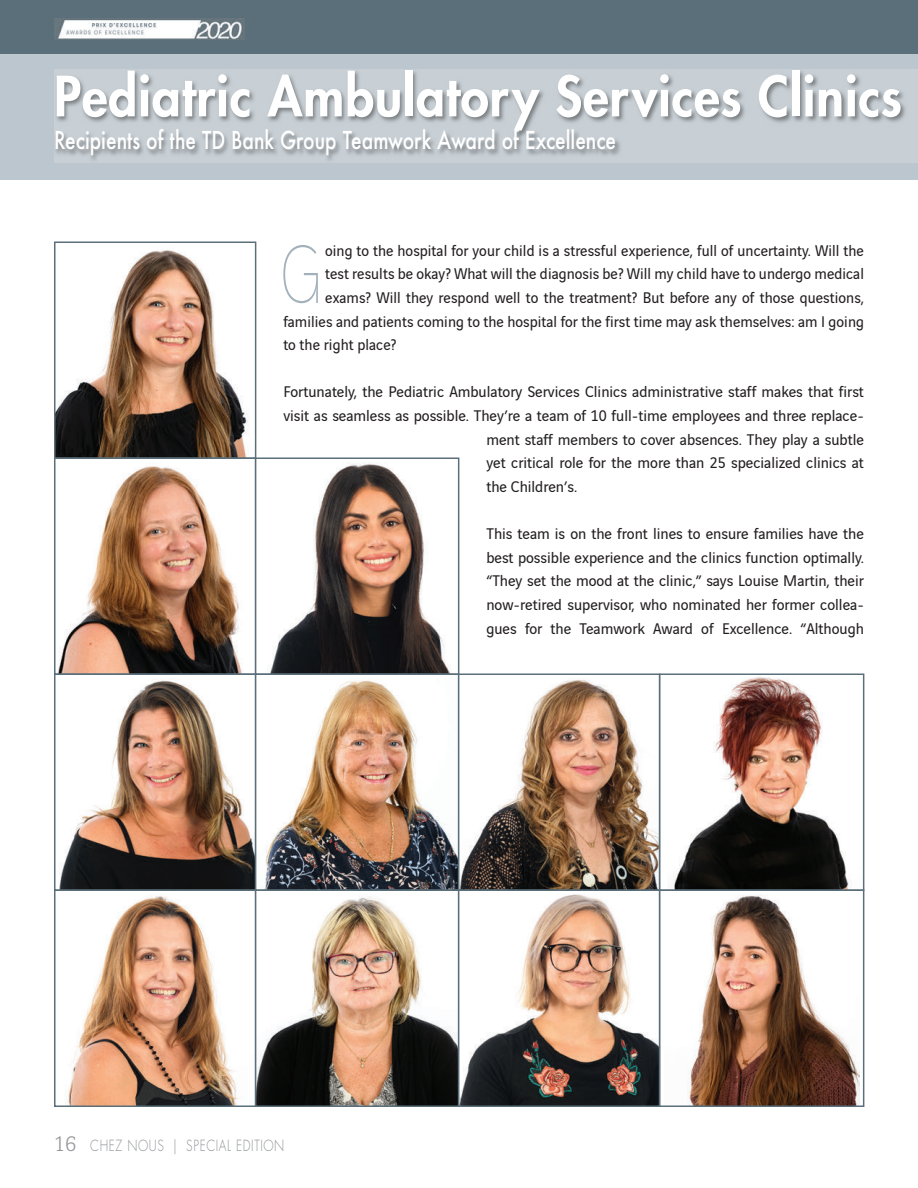
<style>
.page{position:relative;width:918px;height:1188px;background:#fff}
.page>*{position:absolute;margin:0;border:0;box-sizing:border-box;transform-origin:0 0}
.t1{font:200 88.95px "Vinci Sans";color:#a2b1bb;scale:.75 1}
.t2{font:800 54px "Futura Std";letter-spacing:.015em;color:#fff;scale:.95 1}
.t3{font:500 24px "Futura";color:#fff;scale:.8 1}
.t4{font:16.5px/23.5px "Vinci Sans";color:#231f20;text-align:justify}
.t5{font:16.5px "Vinci Sans";color:#231f20;scale:.95 1}
.t6{font:300 15px "Futura Std";letter-spacing:.05em;color:#939598;scale:.8 1}
.s1{font-family:"Vinci Serif";font-size:22.5px}
</style>
<div class="page">
<div style="left:0;top:0;width:918px;height:54px;background:#5b6f7b"></div>
<div style="left:0;top:54px;width:918px;height:126px;background:#bbc6ce"></div>
<img style="left:54px;top:69px;width:864px;height:93px">
<img style="left:54px;top:18px;width:191px;height:22px">
<img style="left:57px;top:250px;width:192px;height:206px">
<div style="left:54px;top:242px;width:202px;height:217px;border:2px solid #5b6f7b"></div>
<img style="left:58px;top:466px;width:184px;height:206px">
<div style="left:54px;top:458px;width:202px;height:217px;border:2px solid #5b6f7b"></div>
<img style="left:270px;top:463px;width:180px;height:209px">
<div style="left:255px;top:458px;width:204px;height:217px;border:2px solid #5b6f7b"></div>
<img style="left:674px;top:677px;width:175px;height:211px">
<div style="left:659px;top:674px;width:205px;height:217px;border:2px solid #5b6f7b"></div>
<img style="left:59px;top:679px;width:194px;height:209px">
<div style="left:54px;top:674px;width:202px;height:217px;border:2px solid #5b6f7b"></div>
<img style="left:260px;top:680px;width:196px;height:208px">
<div style="left:255px;top:674px;width:204px;height:217px;border:2px solid #5b6f7b"></div>
<img style="left:461px;top:679px;width:196px;height:209px">
<div style="left:458px;top:674px;width:202px;height:217px;border:2px solid #5b6f7b"></div>
<img style="left:687px;top:895px;width:172px;height:209px">
<div style="left:659px;top:890px;width:205px;height:217px;border:2px solid #5b6f7b"></div>
<img style="left:67px;top:896px;width:171px;height:208px">
<div style="left:54px;top:890px;width:202px;height:217px;border:2px solid #5b6f7b"></div>
<img style="left:258px;top:896px;width:198px;height:208px">
<div style="left:255px;top:890px;width:204px;height:217px;border:2px solid #5b6f7b"></div>
<img style="left:461px;top:894px;width:196px;height:210px">
<div style="left:458px;top:890px;width:202px;height:217px;border:2px solid #5b6f7b"></div>
<h2 class="t2" style="left:54px;top:62px;width:894px">Pediatric Ambulatory Services Clinics</h2>
<h3 class="t3" style="left:54px;top:124px;width:704px">Recipients of the TD Bank Group Teamwork Award of Excellence</h3>
<h1 class="t1" style="left:280px;top:212px;width:57px">G</h1>
<p class="t5" style="left:325px;top:238px;width:569px">oing to the hospital for your child is a stressful experience, full of uncertainty. Will the</p>
<p class="t5" style="left:325px;top:262px;width:569px">test results be okay? What will the diagnosis be? Will my child have to undergo medical</p>
<p class="t5" style="left:325px;top:285px;width:569px">exams? Will they respond well to the treatment? But before any of those questions,</p>
<p class="t5" style="left:283px;top:309px;width:613px">families and patients coming to the hospital for the first time may ask themselves: am I going</p>
<p class="t5" style="left:283px;top:333px;width:120px">to the right place?</p>
<p class="t4" style="left:283px;top:379px;width:582px">Fortunately, the Pediatric Ambulatory Services Clinics administrative staff makes that first</p>
<p class="t4" style="left:283px;top:402px;width:582px">visit as seamless as possible. They’re a team of 10 full-time employees and three replace-</p>
<p class="t4" style="left:486px;top:426px;width:379px">ment staff members to cover absences. They play a subtle</p>
<p class="t4" style="left:486px;top:450px;width:379px">yet critical role for the more than 25 specialized clinics at</p>
<p class="t4" style="left:486px;top:473px;width:92px">the Children’s.</p>
<p class="t4" style="left:486px;top:521px;width:379px">This team is on the front lines to ensure families have the best possible experience and the clinics function optimally. “They set the mood at the clinic,” says Louise Martin, their now-retired supervisor, who nominated her former collea&shy;gues for the Teamwork Award of Excellence. “Although</p>
<p class="t6" style="left:54px;top:1137px;width:290px"><span class="s1">16</span> CHEZ NOUS | SPECIAL EDITION</p>
</div>
